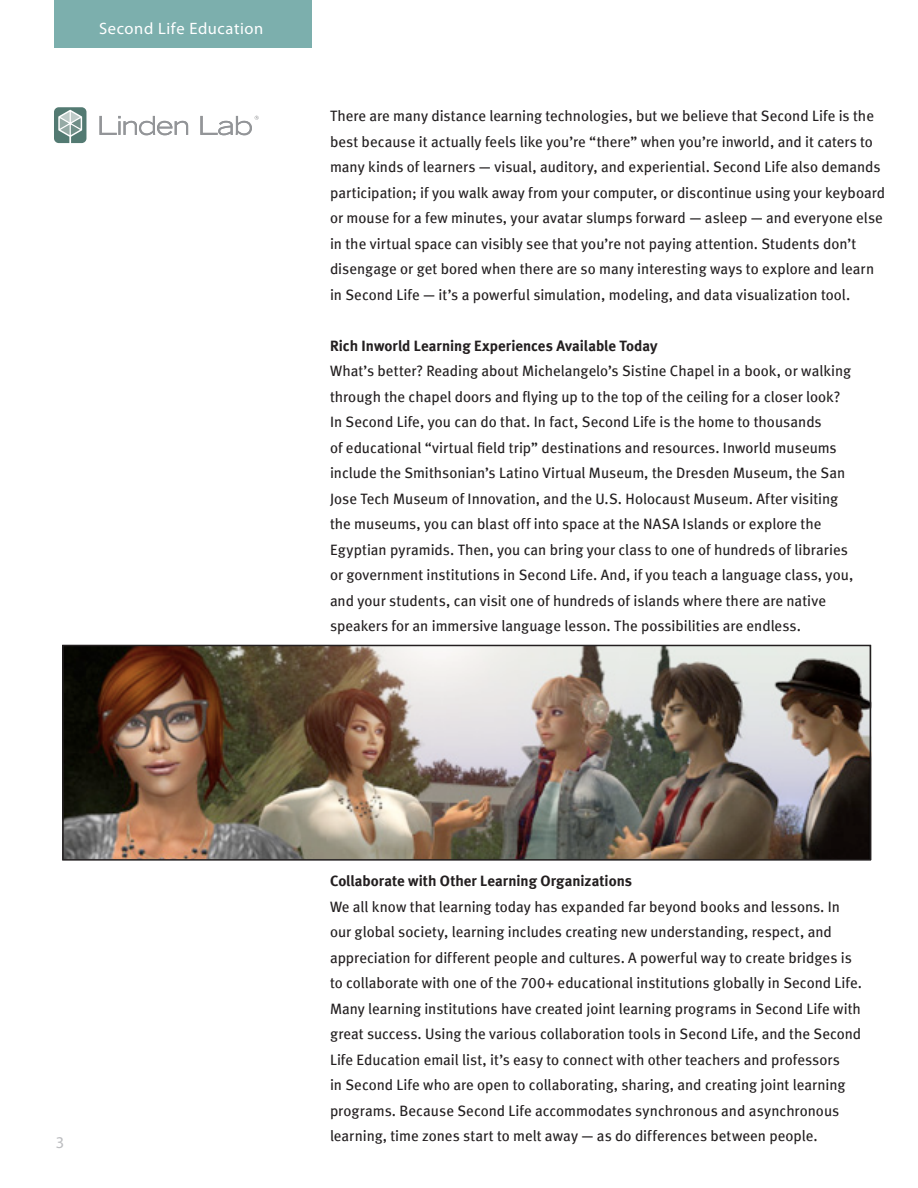
<style>
.page{position:relative;width:918px;height:1188px;background:#fff}
.page>*{position:absolute;margin:0;border:0;box-sizing:border-box;transform-origin:0 0}
.Horizontal_Quote{font:16.5px "Myriad Pro";letter-spacing:.035em;color:#fff}
.Horizontal_Quote-2{font:16.5px "Myriad Pro";color:#bcbdc0}
.Body_Bullets{font:15px/25.5px "Meta Book LF";color:#231f20}
.Body_Bullets-2{font:15px "Meta Bold LF";color:#231f20}
</style>
<div class="page">
<svg style="left:100px;top:116px;width:88px;height:19px"></svg>
<svg style="left:54px;top:107px;width:32px;height:36px"></svg>
<svg style="left:200px;top:116px;width:59px;height:19px"></svg>
<div style="left:54px;top:0;width:258px;height:48px;background:#7cafad"></div>
<img style="left:65px;top:648px;width:803px;height:210px">
<div style="left:62px;top:645px;width:809px;height:216px;border:2px solid #231f20"></div>
<p class="Horizontal_Quote" style="left:99px;top:18px;width:166px">Second Life Education</p>
<p class="Body_Bullets" style="left:330px;top:103px;width:557px">There are many distance learning technologies, but we believe that Second Life is the best because it actually feels like you’re “there” when you’re inworld, and it caters to many kinds of learners — visual, auditory, and experiential. Second Life also demands participation; if you walk away from your computer, or discontinue using your keyboard or mouse for a few minutes, your avatar slumps forward — asleep — and everyone else in the virtual space can visibly see that you’re not paying attention. Students don’t disengage or get bored when there are so many interesting ways to explore and learn in Second Life — it’s a powerful simulation, modeling, and data visualization tool.</p>
<p class="Body_Bullets-2" style="left:330px;top:337px;width:329px">Rich Inworld Learning Experiences Available Today</p>
<p class="Body_Bullets" style="left:330px;top:358px;width:525px">What’s better? Reading about Michelangelo’s Sistine Chapel in a book, or walking through the chapel doors and flying up to the top of the ceiling for a closer look?<br>In Second Life, you can do that. In fact, Second Life is the home to thousands<br>of educational “virtual field trip” destinations and resources. Inworld museums include the Smithsonian’s Latino Virtual Museum, the Dresden Museum, the San Jose Tech Museum of Innovation, and the U.S. Holocaust Museum. After visiting the museums, you can blast off into space at the NASA Islands or explore the Egyptian pyramids. Then, you can bring your class to one of hundreds of libraries or government institutions in Second Life. And, if you teach a language class, you, and your students, can visit one of hundreds of islands where there are native speakers for an immersive language lesson. The possibilities are endless.</p>
<p class="Horizontal_Quote-2" style="left:56px;top:1133px;width:10px">3</p>
<p class="Body_Bullets-2" style="left:330px;top:872px;width:304px">Collaborate with Other Learning Organizations</p>
<p class="Body_Bullets" style="left:330px;top:894px;width:534px">We all know that learning today has expanded far beyond books and lessons. In our global society, learning includes creating new understanding, respect, and appreciation for different people and cultures. A powerful way to create bridges is to collaborate with one of the 700+ educational institutions globally in Second Life.<br>Many learning institutions have created joint learning programs in Second Life with great success. Using the various collaboration tools in Second Life, and the Second Life Education email list, it’s easy to connect with other teachers and professors<br>in Second Life who are open to collaborating, sharing, and creating joint learning programs. Because Second Life accommodates synchronous and asynchronous learning, time zones start to melt away — as do differences between people.</p>
</div>
